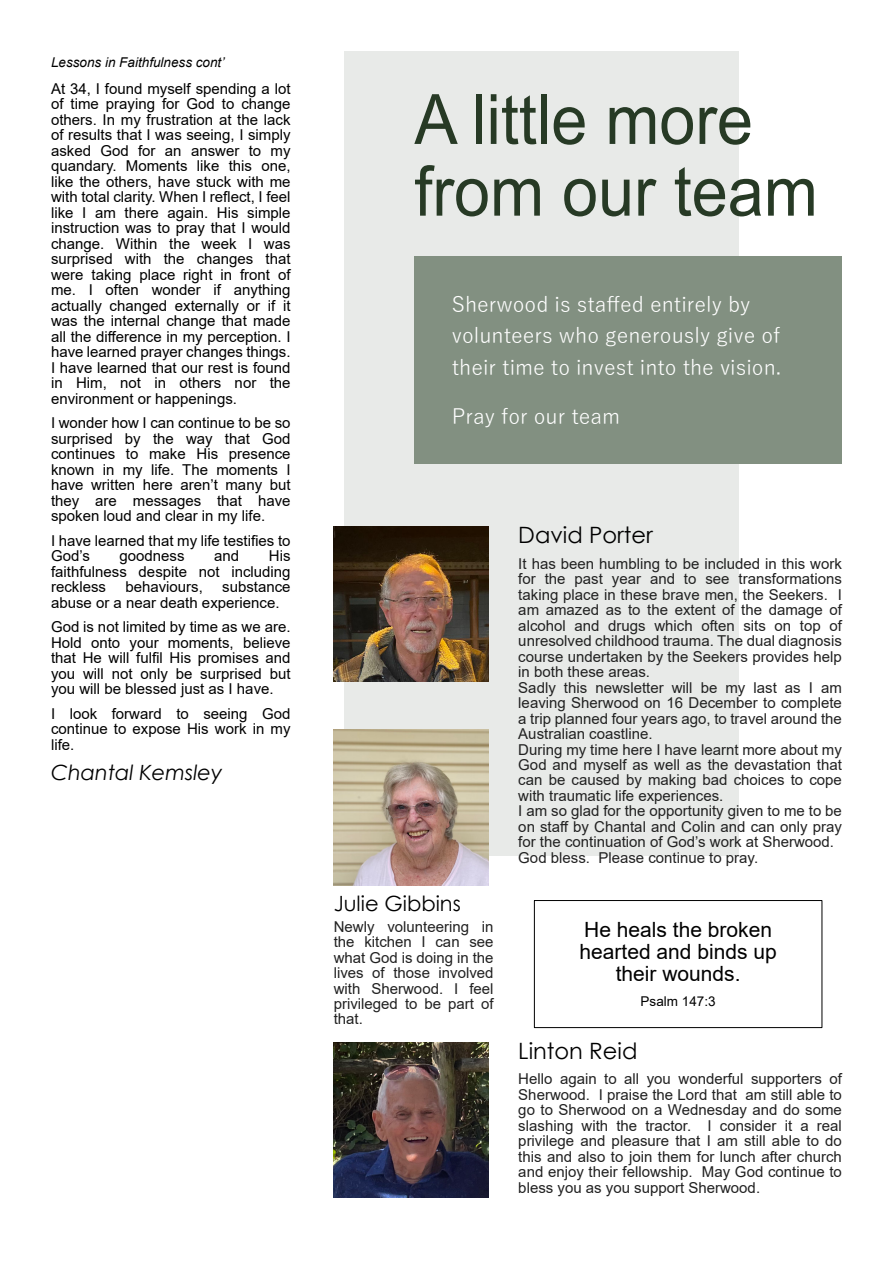
<style>
.page{position:relative;width:893px;height:1263px;background:#fff}
.page>*{position:absolute;margin:0;border:0;box-sizing:border-box;transform-origin:0 0}
.t1{font:69.45px/71.7px "Arial";color:#273a25;scale:.93 1}
.t2{font:22.5px "Century Gothic";color:#000}
.t3{font:21px/31.5px "Yu Gothic";color:#fff}
.t4{font:21px/21.8px "Arial";color:#000;text-align:center}
.t5{font:italic 21px "Century Gothic";color:#000}
.t6{font:21px "Century Gothic";color:#000}
.t7{font:15px/15.5px "Arial";color:#212121;text-align:justify}
.t8{font:15px/15.5px "Arial";color:#000;text-align:justify}
.t9{font:italic 13.5px "Arial";color:#000}
.t10{font:13.5px "Arial";color:#000}
</style>
<div class="page">
<div style="left:345px;top:51px;width:394px;height:804px;background:#e8eae8"></div>
<img style="left:334px;top:527px;width:154px;height:154px">
<div style="left:414px;top:256px;width:428px;height:208px;background:#829081"></div>
<div style="left:534px;top:900px;width:288px;height:128px;background:#fff;border:1px solid #000"></div>
<img style="left:334px;top:1043px;width:154px;height:155px">
<img style="left:334px;top:729px;width:155px;height:156px">
<p class="t9" style="left:51px;top:57px;width:175px">Lessons in Faithfulness cont’</p>
<p class="t8" style="left:51px;top:82px;width:241px">At 34, I found myself spending a lot of time praying for God to change others. In my frustration at the lack of results that I was seeing, I simply asked God for an answer to my quandary. Moments like this one, like the others, have stuck with me with total clarity. When I reflect, I feel like I am there again. His simple instruction was to pray that I would change. Within the week I was surprised with the changes that were taking place right in front of me. I often wonder if anything actually changed externally or if it was the internal change that made all the difference in my perception. I have learned prayer changes things.<br>I have learned that our rest is found in Him, not in others nor the environment or happenings.</p>
<p class="t8" style="left:51px;top:417px;width:241px">I wonder how I can continue to be so surprised by the way that God continues to make His presence known in my life. The moments I have written here aren’t many but they are messages that have spoken loud and clear in my life.</p>
<p class="t8" style="left:51px;top:534px;width:241px">I have learned that my life testifies to<br>God’s</p>
<p class="t8" style="left:51px;top:550px;width:241px;text-indent:218px">His faithfulness despite not including reckless</p>
<p class="t8" style="left:120px;top:550px;width:67px">goodness</p>
<p class="t8" style="left:214px;top:550px;width:27px">and</p>
<p class="t8" style="left:51px;top:581px;width:241px;text-indent:171px">substance abuse or a near death experience.</p>
<p class="t8" style="left:51px;top:621px;width:241px">God is not limited by time as we are.<br>Hold onto your moments, believe that He will fulfil His promises and you will not only be surprised but you will be blessed just as I have.</p>
<p class="t8" style="left:51px;top:707px;width:241px">I look forward to seeing God continue to expose His work in my life.</p>
<h3 class="t5" style="left:51px;top:764px;width:173px">Chantal Kemsley</h3>
<p class="t8" style="left:125px;top:581px;width:79px">behaviours,</p>
<h1 class="t1" style="left:414px;top:90px;width:435px">A little more from our team</h1>
<h3 class="t3" style="left:452px;top:288px;width:331px">Sherwood is staffed entirely by volunteers who generously give of their time to invest into the vision.</h3>
<h3 class="t3" style="left:452px;top:401px;width:170px">Pray for our team</h3>
<h3 class="t6" style="left:334px;top:896px;width:129px">Julie Gibbins</h3>
<p class="t7" style="left:334px;top:920px;width:161px">Newly volunteering in the kitchen I can see what God is doing in the lives of those involved with Sherwood. I feel privileged to be part of that.</p>
<h2 class="t2" style="left:518px;top:526px;width:136px">David Porter</h2>
<p class="t7" style="left:518px;top:557px;width:325px;text-align:left">It has been humbling to be included in this work for the past year and to see transformations taking place in these brave men, the Seekers. I am amazed as to the extent of the damage of alcohol and drugs which often sits on top of unresolved childhood trauma. The dual diagnosis course undertaken by the Seekers provides help in both these areas.<br>Sadly this newsletter will be my last as I am leaving Sherwood on 16 December to complete a trip planned four years ago, to travel around the Australian coastline.<br>During my time here I have learnt more about my God and myself as well as the devastation that can be caused by making bad choices to cope with traumatic life experiences.<br>I am so glad for the opportunity given to me to be on staff by Chantal and Colin and can only pray for the continuation of God’s work at Sherwood.<br>God bless. Please continue to pray.</p>
<h3 class="t4" style="left:579px;top:921px;width:199px">He heals the broken hearted and binds up their wounds.</h3>
<p class="t10" style="left:641px;top:996px;width:77px">Psalm 147:3</p>
<h2 class="t2" style="left:518px;top:1042px;width:121px">Linton Reid</h2>
<p class="t7" style="left:518px;top:1073px;width:325px">Hello again to all you wonderful supporters of Sherwood. I praise the Lord that am still able to go to Sherwood on a Wednesday and do some slashing with the tractor. I consider it a real privilege and pleasure that I am still able to do this and also to join them for lunch after church and enjoy their fellowship. May God continue to bless you as you support Sherwood.</p>
</div>
